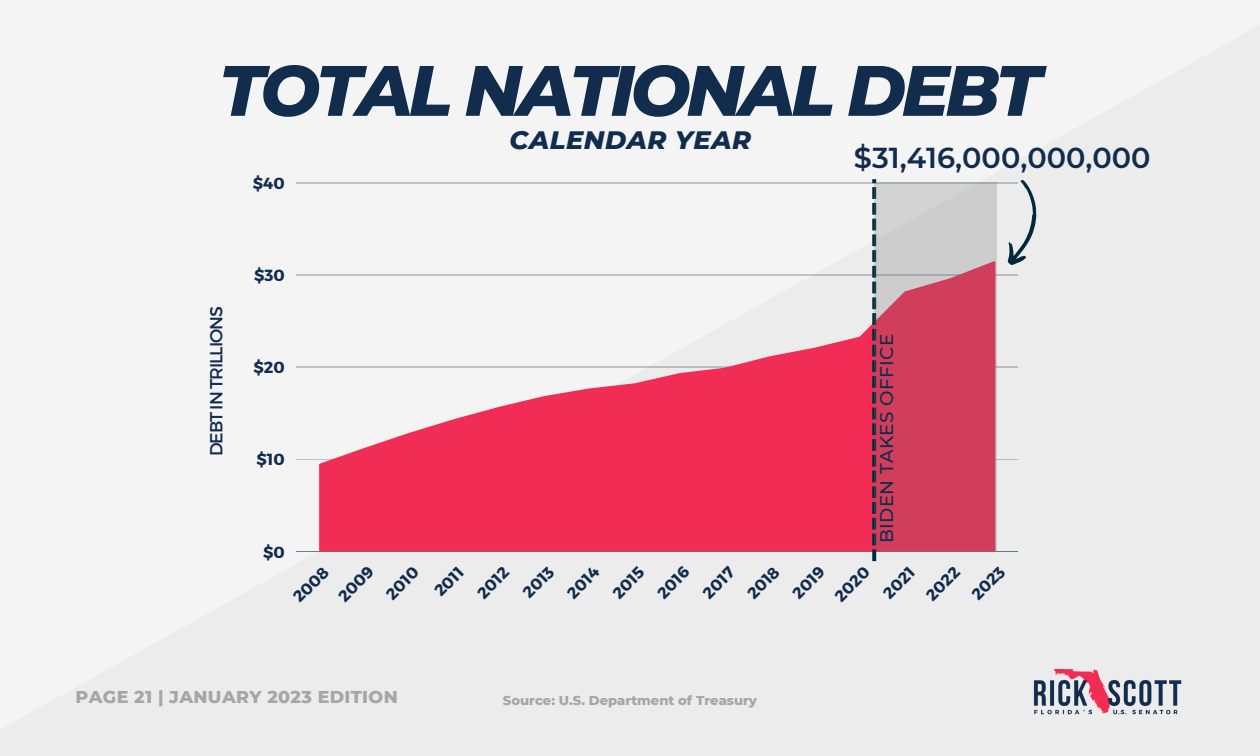
<style>
.page{position:relative;width:1260px;height:756px;background:#f4f4f4}
.page>*{position:absolute;margin:0;border:0;box-sizing:border-box;transform-origin:0 0}
.t1{font:italic 800 71.23px "Montserrat";letter-spacing:-.06em;color:#112c4c}
.t2{font:600 28.7px "Montserrat";color:#112c4c}
.t3{font:italic 800 25.72px "Montserrat";letter-spacing:.02em;color:#112c4c}
.t4{font:500 18.38px "Montserrat";letter-spacing:.02em;color:#112c4c}
.t5{font:800 17.5px "Montserrat";letter-spacing:.02em;color:#a6a6a6}
.t6{font:17.5px "Montserrat";letter-spacing:-.06em;color:#112c4c}
.t7{font:700 16.1px "Montserrat";color:#112c4c}
.t8{font:800 13.12px "Montserrat";color:#a6a6a6}
</style>
<div class="page">
<hr style="left:297px;top:183px;width:721px;height:1px;background:#112c4c">
<hr style="left:297px;top:275px;width:721px;height:1px;background:#112c4c">
<hr style="left:297px;top:367px;width:721px;height:1px;background:#112c4c">
<hr style="left:297px;top:459px;width:721px;height:1px;background:#112c4c">
<hr style="left:297px;top:551px;width:721px;height:1px;background:#112c4c">
<div style="left:319px;top:467px;width:555px;height:84px;background:#f12c55"></div>
<svg style="left:317px;top:259px;width:557px;height:208px"></svg>
<svg style="left:872px;top:549px;width:4px;height:12px"></svg>
<svg style="left:872px;top:534px;width:2px;height:11px"></svg>
<svg style="left:872px;top:518px;width:2px;height:12px"></svg>
<svg style="left:872px;top:502px;width:2px;height:12px"></svg>
<svg style="left:872px;top:486px;width:2px;height:12px"></svg>
<svg style="left:872px;top:471px;width:2px;height:11px"></svg>
<svg style="left:872px;top:455px;width:2px;height:12px"></svg>
<svg style="left:872px;top:439px;width:2px;height:12px"></svg>
<svg style="left:872px;top:423px;width:2px;height:12px"></svg>
<svg style="left:872px;top:408px;width:2px;height:11px"></svg>
<svg style="left:872px;top:392px;width:2px;height:12px"></svg>
<svg style="left:872px;top:376px;width:2px;height:12px"></svg>
<svg style="left:872px;top:360px;width:2px;height:12px"></svg>
<svg style="left:872px;top:345px;width:2px;height:11px"></svg>
<svg style="left:872px;top:329px;width:2px;height:12px"></svg>
<svg style="left:872px;top:313px;width:2px;height:12px"></svg>
<svg style="left:872px;top:297px;width:2px;height:12px"></svg>
<svg style="left:872px;top:282px;width:2px;height:11px"></svg>
<svg style="left:872px;top:266px;width:2px;height:12px"></svg>
<svg style="left:872px;top:250px;width:2px;height:12px"></svg>
<svg style="left:872px;top:234px;width:2px;height:12px"></svg>
<svg style="left:872px;top:219px;width:2px;height:11px"></svg>
<svg style="left:872px;top:203px;width:2px;height:12px"></svg>
<svg style="left:872px;top:187px;width:2px;height:12px"></svg>
<svg style="left:872px;top:179px;width:4px;height:4px"></svg>
<svg style="left:874px;top:182px;width:123px;height:369px;background:#cc667b"></svg>
<svg style="left:1002px;top:179px;width:43px;height:90px;background:#cfd4d6"></svg>
<img style="left:1028px;top:666px;width:157px;height:52px">
<svg style="left:433px;top:571px;width:26px;height:26px"></svg>
<h1 class="t1" style="left:219px;top:47px;width:823px">TOTAL NATIONAL DEBT</h1>
<p class="t6" style="left:205px;top:456px;width:152px;rotate:-90deg">DEBT IN TRILLIONS</p>
<p class="t7" style="left:253px;top:173px;width:33px">$40</p>
<p class="t7" style="left:254px;top:265px;width:32px">$30</p>
<p class="t7" style="left:253px;top:357px;width:33px">$20</p>
<p class="t7" style="left:256px;top:449px;width:30px">$10</p>
<p class="t7" style="left:263px;top:541px;width:23px">$0</p>
<h3 class="t3" style="left:510px;top:124px;width:243px">CALENDAR YEAR</h3>
<h2 class="t2" style="left:854px;top:141px;width:298px">$31,416,000,000,000</h2>
<p class="t4" style="left:875px;top:543px;width:211px;rotate:-90deg">BIDEN TAKES OFFICE</p>
<p class="t7" style="left:288px;top:592px;width:44px;rotate:-45deg">2008</p>
<p class="t7" style="left:334px;top:592px;width:44px;rotate:-45deg">2009</p>
<p class="t7" style="left:381px;top:589px;width:40px;rotate:-45deg">2010</p>
<p class="t7" style="left:473px;top:588px;width:39px;rotate:-45deg">2012</p>
<p class="t7" style="left:518px;top:588px;width:38px;rotate:-45deg">2013</p>
<p class="t7" style="left:562px;top:589px;width:39px;rotate:-45deg">2014</p>
<p class="t7" style="left:608px;top:588px;width:39px;rotate:-45deg">2015</p>
<p class="t7" style="left:653px;top:589px;width:39px;rotate:-45deg">2016</p>
<p class="t7" style="left:698px;top:588px;width:39px;rotate:-45deg">2017</p>
<p class="t7" style="left:743px;top:589px;width:39px;rotate:-45deg">2018</p>
<p class="t7" style="left:788px;top:589px;width:39px;rotate:-45deg">2019</p>
<p class="t7" style="left:830px;top:591px;width:43px;rotate:-45deg">2020</p>
<p class="t7" style="left:878px;top:588px;width:39px;rotate:-45deg">2021</p>
<p class="t7" style="left:921px;top:590px;width:42px;rotate:-45deg">2022</p>
<p class="t7" style="left:967px;top:590px;width:41px;rotate:-45deg">2023</p>
<p class="t5" style="left:76px;top:687px;width:324px">PAGE 21 | JANUARY 2023 EDITION</p>
<p class="t8" style="left:503px;top:692px;width:256px">Source: U.S. Department of Treasury</p>
</div>
